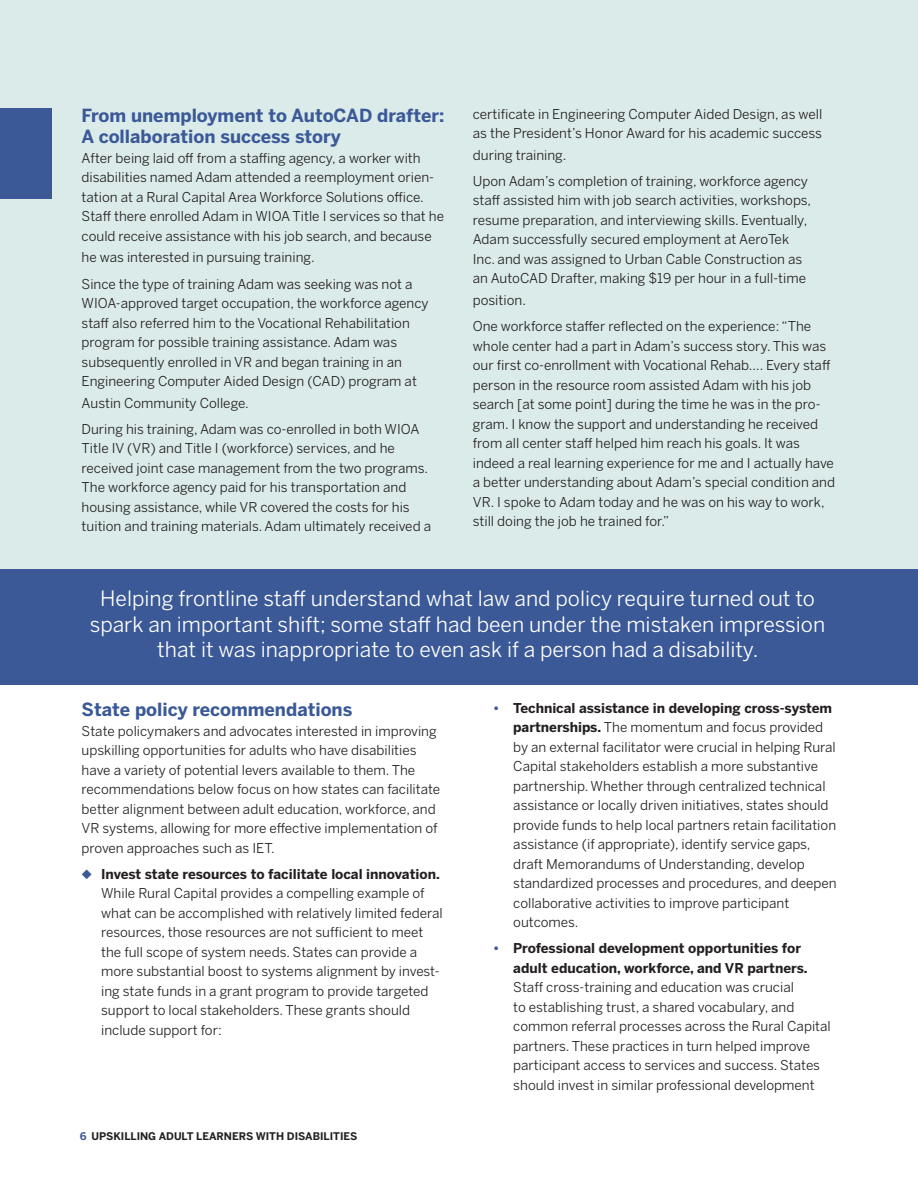
<style>
.page{position:relative;width:918px;height:1188px;background:#fff}
.page>*{position:absolute;margin:0;border:0;box-sizing:border-box;transform-origin:0 0}
.body_text_FL{font:21px/25.5px "Benton Sans";color:#fff;text-align:center}
.heading2{font:700 18px/21px "Benton Sans";color:#3b5997}
.body_text_FL-2{font:13.5px/19.5px "Benton Sans";color:#231f20}
.t1{font:700 10.5px "Benton Sans";color:#231f20}
.s1{color:#3b5997}
.s2{font-weight:700}
.s3{font-weight:700;color:#3b5997}
</style>
<div class="page">
<div style="left:0;top:0;width:918px;height:594px;background:#dbebea"></div>
<div style="left:0;top:108px;width:52px;height:90px;background:#3b5997"></div>
<div style="left:0;top:569px;width:918px;height:116px;background:#3b5997"></div>
<p class="heading2" style="left:82px;top:105px;width:364px">From unemployment to AutoCAD drafter:<br>A collaboration success story</p>
<p class="body_text_FL-2" style="left:82px;top:148px;width:364px">After being laid off from a staffing agency, a worker with disabilities named Adam attended a reemployment orien&shy;tation at a Rural Capital Area Workforce Solutions office.<br>Staff there enrolled Adam in WIOA Title I services so that he could receive assistance with his job search, and because</p>
<p class="body_text_FL-2" style="left:82px;top:248px;width:235px">he was interested in pursuing training.</p>
<p class="body_text_FL-2" style="left:82px;top:274px;width:348px">Since the type of training Adam was seeking was not a WIOA-approved target occupation, the workforce agency staff also referred him to the Vocational Rehabilitation program for possible training assistance. Adam was subsequently enrolled in VR and began training in an Engineering Computer Aided Design (CAD) program at</p>
<p class="body_text_FL-2" style="left:82px;top:393px;width:169px">Austin Community College.</p>
<p class="body_text_FL-2" style="left:82px;top:419px;width:351px">During his training, Adam was co-enrolled in both WIOA Title IV (VR) and Title I (workforce) services, and he received joint case management from the two programs.<br>The workforce agency paid for his transportation and housing assistance, while VR covered the costs for his tuition and training materials. Adam ultimately received a</p>
<p class="body_text_FL-2" style="left:473px;top:104px;width:351px">certificate in Engineering Computer Aided Design, as well as the President’s Honor Award for his academic success</p>
<p class="body_text_FL-2" style="left:473px;top:145px;width:95px">during training.</p>
<p class="body_text_FL-2" style="left:473px;top:171px;width:340px">Upon Adam’s completion of training, workforce agency staff assisted him with job search activities, workshops, resume preparation, and interviewing skills. Eventually, Adam successfully secured employment at AeroTek Inc. and was assigned to Urban Cable Construction as an AutoCAD Drafter, making $19 per hour in a full-time</p>
<p class="body_text_FL-2" style="left:473px;top:290px;width:55px">position.</p>
<p class="body_text_FL-2" style="left:473px;top:317px;width:364px">One workforce staffer reflected on the experience: “The whole center had a part in Adam’s success story. This was our first co-enrollment with Vocational Rehab…. Every staff person in the resource room assisted Adam with his job search [at some point] during the time he was in the pro&shy;gram. I know the support and understanding he received from all center staff helped him reach his goals. It was indeed a real learning experience for me and I actually have a better understanding about Adam’s special condition and VR. I spoke to Adam today and he was on his way to work, still doing the job he trained for.”</p>
<p class="body_text_FL" style="left:90px;top:586px;width:737px">Helping frontline staff understand what law and policy require turned out to spark an important shift; some staff had been under the mistaken impression that it was inappropriate to even ask if a person had a disability.</p>
<p class="heading2" style="left:82px;top:699px;width:272px">State policy recommendations</p>
<p class="body_text_FL-2" style="left:82px;top:721px;width:360px">State policymakers and advocates interested in improving upskilling opportunities for adults who have disabilities have a variety of potential levers available to them. The recommendations below focus on how states can facilitate better alignment between adult education, workforce, and VR systems, allowing for more effective implementation of proven approaches such as IET.</p>
<p class="body_text_FL-2" style="left:101px;top:864px;width:343px;text-indent:-20px"><span class="s1">◆</span> <span class="s2">Invest state resources to facilitate local innovation.<br></span>While Rural Capital provides a compelling example of what can be accomplished with relatively limited federal resources, those resources are not sufficient to meet the full scope of system needs. States can provide a more substantial boost to systems alignment by invest&shy;ing state funds in a grant program to provide targeted support to local stakeholders. These grants should include support for:</p>
<p class="t1" style="left:80px;top:1130px;width:279px"><span class="s1">6</span> UPSKILLING ADULT LEARNERS WITH DISABILITIES</p>
<p class="body_text_FL-2" style="left:513px;top:698px;width:325px;text-indent:-20px"><span class="s3">•</span> <span class="s2">Technical assistance in developing cross-system partnerships.</span> The momentum and focus provided by an external facilitator were crucial in helping Rural Capital stakeholders establish a more substantive partnership. Whether through centralized technical assistance or locally driven initiatives, states should provide funds to help local partners retain facilitation assistance (if appropriate), identify service gaps, draft Memorandums of Understanding, develop standardized processes and procedures, and deepen collaborative activities to improve participant outcomes.</p>
<p class="body_text_FL-2" style="left:513px;top:939px;width:319px;text-indent:-20px"><span class="s3">•</span> <span class="s2">Professional development opportunities for adult education, workforce, and VR partners.<br></span>Staff cross-training and education was crucial<br>to establishing trust, a shared vocabulary, and common referral processes across the Rural Capital partners. These practices in turn helped improve participant access to services and success. States should invest in similar professional development</p>
</div>
